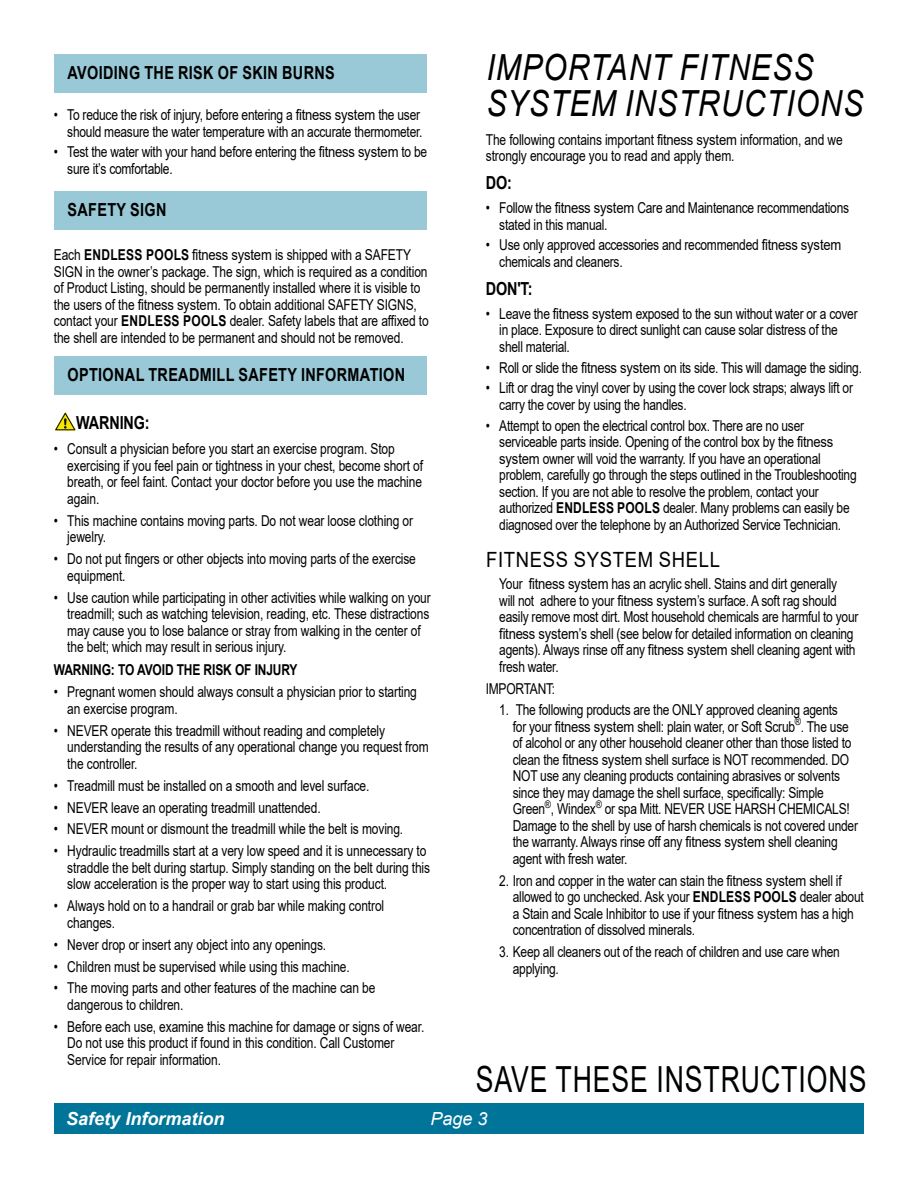
<style>
.page{position:relative;width:918px;height:1188px;background:#fff}
.page>*{position:absolute;margin:0;border:0;box-sizing:border-box;transform-origin:0 0}
.t1{font:italic 36px/36px "Arial";letter-spacing:.035em;color:#000;scale:.84 1}
.t2{font:36px "Arial";letter-spacing:.035em;color:#000;scale:.74 1}
.t3{font:21px "Arial";letter-spacing:.035em;color:#000;scale:.88 1}
.t4{font:700 18px "Arial";letter-spacing:.025em;color:#000;scale:.8 1}
.t5{font:italic 700 18px "Arial";color:#fff}
.t6{font:700 18px "Arial";letter-spacing:-.01em;color:#000;scale:.8 1}
.t7{font:italic 18px "Arial";color:#fff}
.t8{font:15px/16.5px "Arial";letter-spacing:-.02em;color:#000;scale:.8 1}
.t9{font:700 15px "Arial";letter-spacing:-.01em;color:#000;scale:.8 1}
.t10{font:10.5px "Arial";color:#000;scale:.8 1}
.s1{font-weight:700}
</style>
<div class="page">
<div style="left:54px;top:1103px;width:810px;height:31px;background:#007599"></div>
<div style="left:54px;top:54px;width:372px;height:39px;background:#99c8d6"></div>
<div style="left:54px;top:191px;width:372px;height:39px;background:#99c8d6"></div>
<div style="left:54px;top:356px;width:372px;height:39px;background:#99c8d6"></div>
<svg style="left:55px;top:412px;width:21px;height:19px"></svg>
<p class="t4" style="left:68px;top:60px;width:336px">AVOIDING THE RISK OF SKIN BURNS</p>
<p class="t8" style="left:54px;top:107px;width:462px;text-align:right">• To reduce the risk of injury, before entering a fitness system the user should measure the water temperature with an accurate thermometer.</p>
<p class="t8" style="left:67px;top:144px;width:451px;text-indent:-14px">• Test the water with your hand before entering the fitness system to be sure it’s comfortable.</p>
<p class="t4" style="left:68px;top:197px;width:125px">SAFETY SIGN</p>
<p class="t8" style="left:54px;top:247px;width:470px">Each <span class="s1">ENDLESS POOLS</span> fitness system is shipped with a SAFETY SIGN in the owner’s package. The sign, which is required as a condition of Product Listing, should be permanently installed where it is visible to the users of the fitness system. To obtain additional SAFETY SIGNS, contact your <span class="s1">ENDLESS POOLS</span> dealer. Safety labels that are affixed to the shell are intended to be permanent and should not be removed.</p>
<p class="t8" style="left:54px;top:365px;width:387px">Each <span class="s1">ENDLESS POOL</span>S fitness system is shipped with a</p>
<p class="t4" style="left:68px;top:362px;width:424px">OPTIONAL TREADMILL SAFETY INFORMATION</p>
<p class="t6" style="left:76px;top:410px;width:93px">WARNING:</p>
<p class="t8" style="left:67px;top:441px;width:446px;text-indent:-14px">• Consult a physician before you start an exercise program. Stop exercising if you feel pain or tightness in your chest, become short of breath, or feel faint. Contact your doctor before you use the machine again.</p>
<p class="t8" style="left:67px;top:512px;width:434px;text-indent:-14px">• This machine contains moving parts. Do not wear loose clothing or jewelry.</p>
<p class="t8" style="left:67px;top:551px;width:437px;text-indent:-14px">• Do not put fingers or other objects into moving parts of the exercise equipment.</p>
<p class="t8" style="left:67px;top:589px;width:456px;text-indent:-14px">• Use caution while participating in other activities while walking on your treadmill; such as watching television, reading, etc. These distractions may cause you to lose balance or stray from walking in the center of the belt; which may result in serious injury.</p>
<p class="t9" style="left:54px;top:660px;width:306px">WARNING: TO AVOID THE RISK OF INJURY</p>
<p class="t8" style="left:67px;top:684px;width:439px;text-indent:-14px">• Pregnant women should always consult a physician prior to starting an exercise program.</p>
<p class="t8" style="left:67px;top:722px;width:453px;text-indent:-14px">• NEVER operate this treadmill without reading and completely understanding the results of any operational change you request from the controller.</p>
<p class="t8" style="left:54px;top:777px;width:396px">• Treadmill must be installed on a smooth and level surface.</p>
<p class="t8" style="left:54px;top:799px;width:335px">• NEVER leave an operating treadmill unattended.</p>
<p class="t8" style="left:54px;top:821px;width:438px">• NEVER mount or dismount the treadmill while the belt is moving.</p>
<p class="t8" style="left:67px;top:843px;width:455px;text-indent:-14px">• Hydraulic treadmills start at a very low speed and it is unnecessary to straddle the belt during startup. Simply standing on the belt during this slow acceleration is the proper way to start using this product.</p>
<p class="t8" style="left:67px;top:898px;width:398px;text-indent:-14px">• Always hold on to a handrail or grab bar while making control changes.</p>
<p class="t8" style="left:54px;top:936px;width:342px">• Never drop or insert any object into any openings.</p>
<p class="t8" style="left:54px;top:958px;width:372px">• Children must be supervised while using this machine.</p>
<p class="t8" style="left:67px;top:980px;width:387px;text-indent:-14px">• The moving parts and other features of the machine can be dangerous to children.</p>
<p class="t8" style="left:67px;top:1018px;width:448px;text-indent:-14px">• Before each use, examine this machine for damage or signs of wear.<br>Do not use this product if found in this condition. Call Customer<br>Service for repair information.</p>
<h1 class="t1" style="left:486px;top:50px;width:450px">IMPORTANT FITNESS<br>SYSTEM INSTRUCTIONS</h1>
<p class="t8" style="left:486px;top:131px;width:448px">The following contains important fitness system information, and we strongly encourage you to read and apply them.</p>
<p class="t4" style="left:486px;top:170px;width:34px">DO:</p>
<p class="t8" style="left:499px;top:200px;width:439px;text-indent:-14px">• Follow the fitness system Care and Maintenance recommendations stated in this manual.</p>
<p class="t8" style="left:499px;top:237px;width:429px;text-indent:-13px">• Use only approved accessories and recommended fitness system chemicals and cleaners.</p>
<p class="t4" style="left:486px;top:276px;width:60px">DON'T:</p>
<p class="t8" style="left:499px;top:305px;width:450px;text-indent:-14px">• Leave the fitness system exposed to the sun without water or a cover in place. Exposure to direct sunlight can cause solar distress of the shell material.</p>
<p class="t8" style="left:486px;top:359px;width:472px">• Roll or slide the fitness system on its side. This will damage the siding.</p>
<p class="t8" style="left:499px;top:380px;width:444px;text-indent:-14px">• Lift or drag the vinyl cover by using the cover lock straps; always lift or carry the cover by using the handles.</p>
<p class="t8" style="left:499px;top:417px;width:448px;text-indent:-14px">• Attempt to open the electrical control box. There are no user serviceable parts inside. Opening of the control box by the fitness system owner will void the warranty. If you have an operational problem, carefully go through the steps outlined in the Troubleshooting section. If you are not able to resolve the problem, contact your authorized <span class="s1">ENDLESS POOLS</span> dealer. Many problems can easily be diagnosed over the telephone by an Authorized Service Technician.</p>
<h2 class="t3" style="left:486px;top:545px;width:267px">FITNESS SYSTEM SHELL</h2>
<p class="t8" style="left:499px;top:576px;width:450px">Your fitness system has an acrylic shell. Stains and dirt generally<br>will not adhere to your fitness system’s surface. A soft rag should easily remove most dirt. Most household chemicals are harmful to your fitness system’s shell (see below for detailed information on cleaning agents). Always rinse off any fitness system shell cleaning agent with fresh water.</p>
<p class="t8" style="left:486px;top:680px;width:88px">IMPORTANT:</p>
<p class="t8" style="left:513px;top:702px;width:421px;text-indent:-14px">1. The following products are the ONLY approved cleaning agents for your fitness system shell: plain water, or Soft Scrub . The use</p>
<p class="t10" style="left:795px;top:714px;width:9px">®</p>
<p class="t8" style="left:513px;top:735px;width:425px">of alcohol or any other household cleaner other than those listed to clean the fitness system shell surface is NOT recommended. DO NOT use any cleaning products containing abrasives or solvents since they may damage the shell surface, specifically: Simple Green , Windex</p>
<p class="t10" style="left:545px;top:797px;width:9px">®</p>
<p class="t10" style="left:596px;top:797px;width:9px">®</p>
<p class="t8" style="left:513px;top:801px;width:433px;text-indent:92px">or spa Mitt. NEVER USE HARSH CHEMICALS!<br>Damage to the shell by use of harsh chemicals is not covered under the warranty. Always rinse off any fitness system shell cleaning agent with fresh water.</p>
<p class="t8" style="left:513px;top:872px;width:440px;text-indent:-14px">2. Iron and copper in the water can stain the fitness system shell if allowed to go unchecked. Ask your <span class="s1">ENDLESS POOLS</span> dealer about a Stain and Scale Inhibitor to use if your fitness system has a high concentration of dissolved minerals.</p>
<p class="t8" style="left:513px;top:944px;width:410px;text-indent:-14px">3. Keep all cleaners out of the reach of children and use care when applying.</p>
<h1 class="t2" style="left:476px;top:1055px;width:529px">SAVE THESE INSTRUCTIONS</h1>
<p class="t5" style="left:66px;top:1106px;width:160px">Safety Information</p>
<p class="t7" style="left:430px;top:1107px;width:59px">Page 3</p>
</div>
